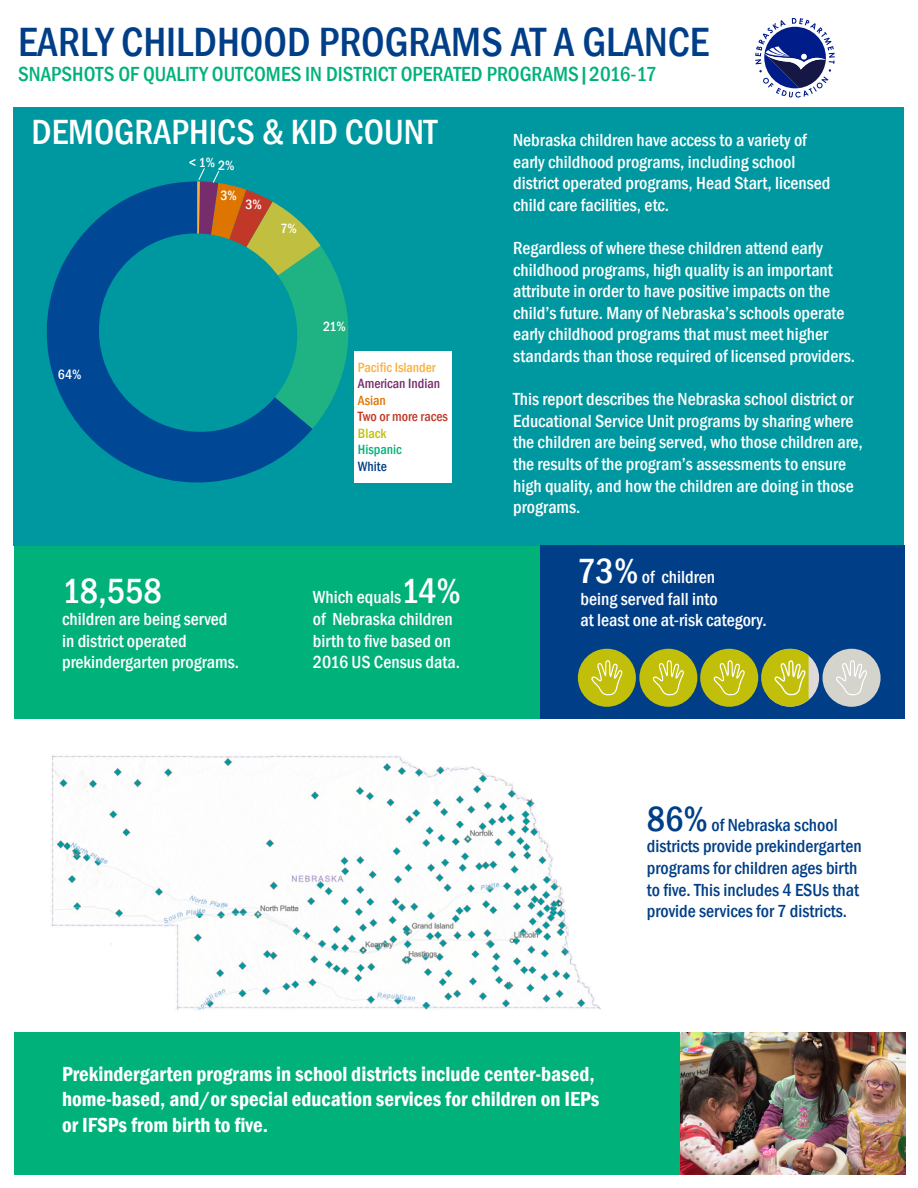
<style>
.page{position:relative;width:918px;height:1188px;background:#fff}
.page>*{position:absolute;margin:0;border:0;box-sizing:border-box;transform-origin:0 0}
.t1{font:500 condensed 42px "Franklin Gothic";color:#003f87}
.t2{font:500 condensed 36px "Franklin Gothic";color:#fff}
.t3{font:600 condensed 21px/25.2px "Franklin Gothic";color:#fff}
.t4{font:500 condensed 21px "Franklin Gothic";color:#00b27a}
.t5{font:500 condensed 18px/21.6px "Franklin Gothic";color:#fff}
.t6{font:500 condensed 18px/21.6px "Franklin Gothic";color:#003f87}
.t7{font:500 condensed 13.8px/16.5px "Franklin Gothic";color:#fbb03b}
.t8{font:500 condensed 13.8px "Franklin Gothic";color:#fff}
.s1{color:#772d6b}
.s2{color:#dd7500}
.s3{color:#c13828}
.s4{color:#c1bf0a}
.s5{color:#00b27a}
.s6{color:#003f87}
.s7{font-size:36px}
</style>
<div class="page">
<div style="left:14px;top:546px;width:526px;height:173px;background:#00b27a"></div>
<div style="left:14px;top:107px;width:890px;height:438px;background:#0098a0"></div>
<div style="left:14px;top:1032px;width:891px;height:142px;background:#00b27a"></div>
<div style="left:540px;top:546px;width:364px;height:173px;background:#003f87"></div>
<div style="left:354px;top:351px;width:98px;height:131px;background:#fff"></div>
<svg style="left:46px;top:181px;width:266px;height:302px;fill:#004895"></svg>
<svg style="left:197px;top:168px;width:152px;height:261px"></svg>
<svg style="left:89px;top:223px;width:218px;height:219px"></svg>
<div style="left:823px;top:649px;width:58px;height:58px;background:#d4d3cc;border-radius:50%"></div>
<svg style="left:836px;top:660px;width:31px;height:35px"></svg>
<div style="left:578px;top:649px;width:58px;height:58px;background:#c1bf0a;border-radius:50%"></div>
<svg style="left:591px;top:660px;width:31px;height:35px"></svg>
<div style="left:639px;top:649px;width:58px;height:58px;background:#c1bf0a;border-radius:50%"></div>
<svg style="left:652px;top:660px;width:32px;height:35px"></svg>
<div style="left:700px;top:649px;width:58px;height:58px;background:#c1bf0a;border-radius:50%"></div>
<svg style="left:713px;top:660px;width:32px;height:35px"></svg>
<svg style="left:761px;top:649px;width:58px;height:58px"></svg>
<img style="left:680px;top:1032px;width:225px;height:142px">
<svg style="left:755px;top:18px;width:80px;height:80px"></svg>
<img style="left:50px;top:755px;width:551px;height:255px">
<p class="t1" style="left:18px;top:15px;width:693px">EARLY CHILDHOOD PROGRAMS AT A GLANCE</p>
<p class="t4" style="left:18px;top:61px;width:640px">SNAPSHOTS OF QUALITY OUTCOMES IN DISTRICT OPERATED PROGRAMS|2016-17</p>
<p class="t2" style="left:32px;top:109px;width:407px">DEMOGRAPHICS &amp; KID COUNT</p>
<p class="t8" style="left:58px;top:365px;width:25px">64%</p>
<p class="t8" style="left:189px;top:153px;width:47px">&lt; 1% 2%</p>
<p class="t8" style="left:220px;top:186px;width:18px">3%</p>
<p class="t8" style="left:245px;top:195px;width:18px">3%</p>
<p class="t8" style="left:280px;top:219px;width:18px">7%</p>
<p class="t8" style="left:323px;top:317px;width:24px">21%</p>
<p class="t7" style="left:358px;top:359px;width:92px">Pacific Islander<br><span class="s1">American Indian<br></span><span class="s2">Asian<br></span><span class="s3">Two or more races<br></span><span class="s4">Black<br></span><span class="s5">Hispanic<br></span><span class="s6">White</span></p>
<p class="t2" style="left:62px;top:568px;width:101px">18,558</p>
<p class="t5" style="left:62px;top:608px;width:167px">children are being served</p>
<p class="t5" style="left:62px;top:630px;width:126px">in district operated</p>
<p class="t5" style="left:62px;top:651px;width:179px">prekindergarten programs.</p>
<p class="t5" style="left:313px;top:587px;width:150px">Which equals<span class="s7">14%</span></p>
<p class="t5" style="left:313px;top:608px;width:141px">of Nebraska children</p>
<p class="t5" style="left:313px;top:630px;width:149px">birth to five based on<br>2016 US Census data.</p>
<p class="t5" style="left:513px;top:129px;width:295px">Nebraska children have access to a variety of</p>
<p class="t5" style="left:513px;top:151px;width:284px">early childhood programs, including school</p>
<p class="t5" style="left:513px;top:172px;width:319px">district operated programs, Head Start, licensed</p>
<p class="t5" style="left:513px;top:194px;width:158px">child care facilities, etc.</p>
<p class="t5" style="left:513px;top:237px;width:311px">Regardless of where these children attend early</p>
<p class="t5" style="left:513px;top:259px;width:321px">childhood programs, high quality is an important</p>
<p class="t5" style="left:513px;top:280px;width:318px">attribute in order to have positive impacts on the</p>
<p class="t5" style="left:513px;top:302px;width:333px">child’s future. Many of Nebraska’s schools operate</p>
<p class="t5" style="left:513px;top:323px;width:316px">early childhood programs that must meet higher</p>
<p class="t5" style="left:513px;top:345px;width:344px">standards than those required of licensed providers.</p>
<p class="t5" style="left:513px;top:388px;width:351px">This report describes the Nebraska school district or Educational Service Unit programs by sharing where the children are being served, who those children are, the results of the program’s assessments to ensure high quality, and how the children are doing in those programs.</p>
<p class="t5" style="left:577px;top:566px;width:139px"><span class="s7">73%</span> of children</p>
<p class="t5" style="left:581px;top:588px;width:139px">being served fall into</p>
<p class="t5" style="left:581px;top:609px;width:188px">at least one at-risk category.</p>
<p class="t6" style="left:647px;top:814px;width:216px"><span class="s7">86%</span> of Nebraska school districts provide prekindergarten programs for children ages birth to five. This includes 4 ESUs that provide services for 7 districts.</p>
<p class="t3" style="left:62px;top:1061px;width:539px">Prekindergarten programs in school districts include center-based, home-based, and/or special education services for children on IEPs or IFSPs from birth to five.</p>
</div>
